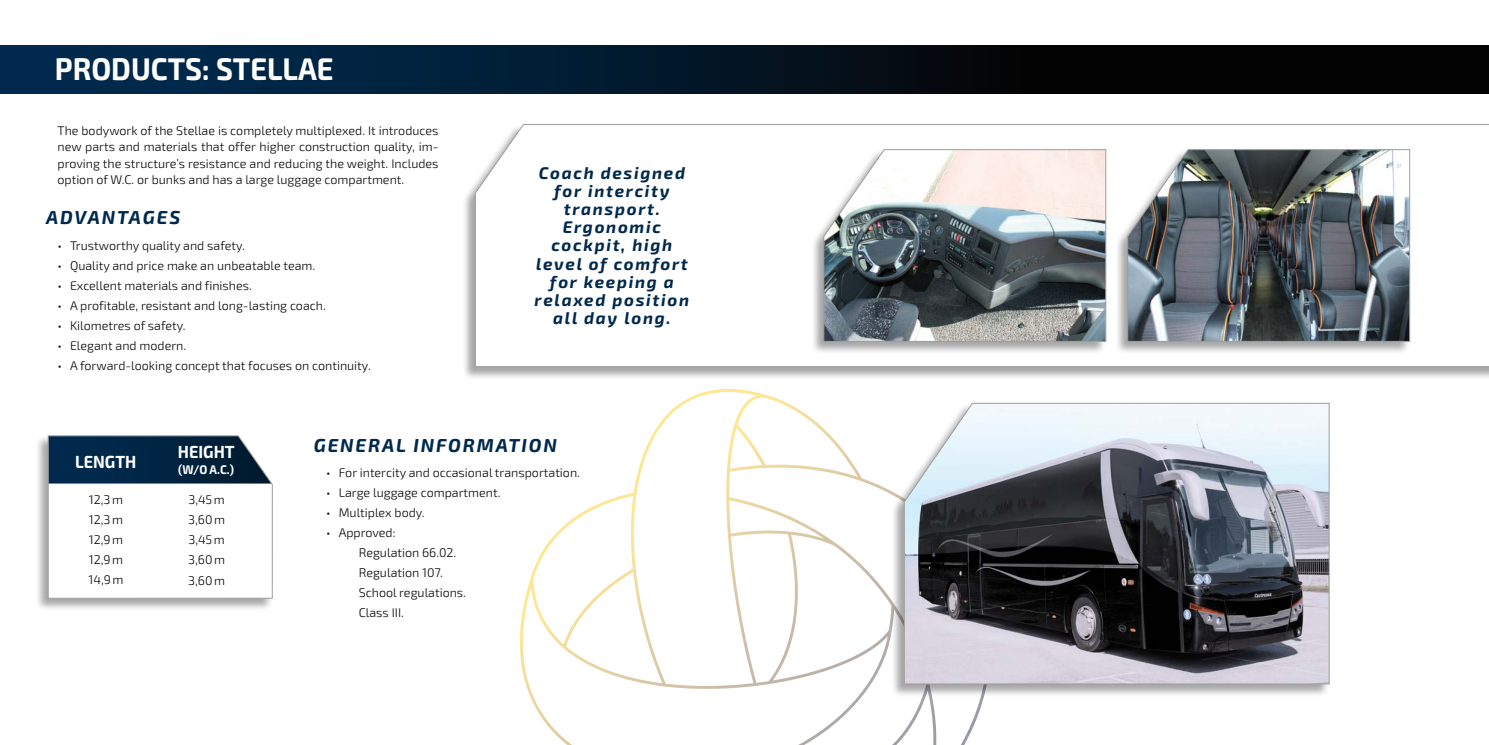
<style>
.page{position:relative;width:1489px;height:745px;background:#fff}
.page>*{position:absolute;margin:0;border:0;box-sizing:border-box;transform-origin:0 0}
.t1{font:700 31.25px "Exo 2.0";color:#fff;scale:.93 1}
.t2{font:italic 700 18.75px "Exo 2.0";letter-spacing:.1em;color:#00294d}
.t3{font:700 17.5px "Exo 2.0";color:#fff;scale:.93 1}
.t4{font:italic 700 16.88px/18.1px "Exo 2.0";letter-spacing:.1em;color:#00294d;text-align:center}
.t5{font:300 12.5px/20px "Exo 2.0";color:#000;text-align:justify}
.t6{font:700 12.5px "Exo 2.0";color:#fff;scale:.93 1}
</style>
<div class="page">
<svg style="left:520px;top:389px;width:464px;height:355px"></svg>
<div style="left:462px;top:123px;width:1026px;height:256px;background:#000;opacity:.35"></div>
<svg style="left:474px;top:123px;width:1014px;height:244px"></svg>
<div style="left:0;top:45px;width:1488px;height:49px;background:linear-gradient(to right,#002e53,#040000)"></div>
<div style="left:810px;top:149px;width:296px;height:205px;background:#000;opacity:.35"></div>
<svg style="left:823px;top:149px;width:283px;height:192px;background:#909597"></svg>
<div style="left:1114px;top:149px;width:296px;height:205px;background:#000;opacity:.35"></div>
<img style="left:1126px;top:149px;width:283px;height:192px">
<div style="left:890px;top:402px;width:439px;height:295px;background:#000;opacity:.35"></div>
<svg style="left:903px;top:402px;width:426px;height:282px;background:#82848b"></svg>
<div style="left:35px;top:434px;width:238px;height:177px;background:#000;opacity:.35"></div>
<svg style="left:48px;top:434px;width:225px;height:164px"></svg>
<h1 class="t1" style="left:55px;top:51px;width:301px">PRODUCTS: STELLAE</h1>
<p class="t5" style="left:58px;top:123px;width:382px;line-height:16.2px">The bodywork of the Stellae is completely multiplexed. It introduces new parts and materials that offer higher construction quality, im&shy;proving the structure’s resistance and reducing the weight. Includes option of W.C. or bunks and has a large luggage compartment.</p>
<h2 class="t2" style="left:46px;top:206px;width:135px">ADVANTAGES</h2>
<p class="t5" style="left:57px;top:236px;width:189px">• Trustworthy quality and safety.</p>
<p class="t5" style="left:57px;top:256px;width:259px">• Quality and price make an unbeatable team.</p>
<p class="t5" style="left:57px;top:276px;width:196px">• Excellent materials and finishes.</p>
<p class="t5" style="left:57px;top:296px;width:270px">• A profitable, resistant and long-lasting coach.</p>
<p class="t5" style="left:57px;top:316px;width:130px">• Kilometres of safety.</p>
<p class="t5" style="left:57px;top:336px;width:130px">• Elegant and modern.</p>
<p class="t5" style="left:57px;top:356px;width:315px">• A forward-looking concept that focuses on continuity.</p>
<h3 class="t4" style="left:534px;top:164px;width:156px">Coach designed for intercity transport.<br>Ergonomic cockpit, high level of comfort for keeping a relaxed position all day long.</h3>
<h3 class="t3" style="left:75px;top:451px;width:67px">LENGTH</h3>
<p class="t5" style="left:88px;top:489px;width:36px">12,3m 12,3m 12,9m 12,9m 14,9m</p>
<h3 class="t3" style="left:178px;top:441px;width:63px">HEIGHT</h3>
<p class="t6" style="left:178px;top:462px;width:61px">(W/O A.C.)</p>
<p class="t5" style="left:188px;top:490px;width:38px">3,45m 3,60m 3,45m 3,60m 3,60m</p>
<h2 class="t2" style="left:314px;top:433px;width:245px">GENERAL INFORMATION</h2>
<p class="t5" style="left:326px;top:462px;width:255px">• For intercity and occasional transportation.</p>
<p class="t5" style="left:326px;top:482px;width:176px">• Large luggage compartment.</p>
<p class="t5" style="left:326px;top:502px;width:100px">• Multiplex body.</p>
<p class="t5" style="left:359px;top:522px;width:106px;text-align:left;text-indent:-32px">• Approved:<br>Regulation 66.02.<br>Regulation 107.<br>School regulations.<br>Class III.</p>
</div>
